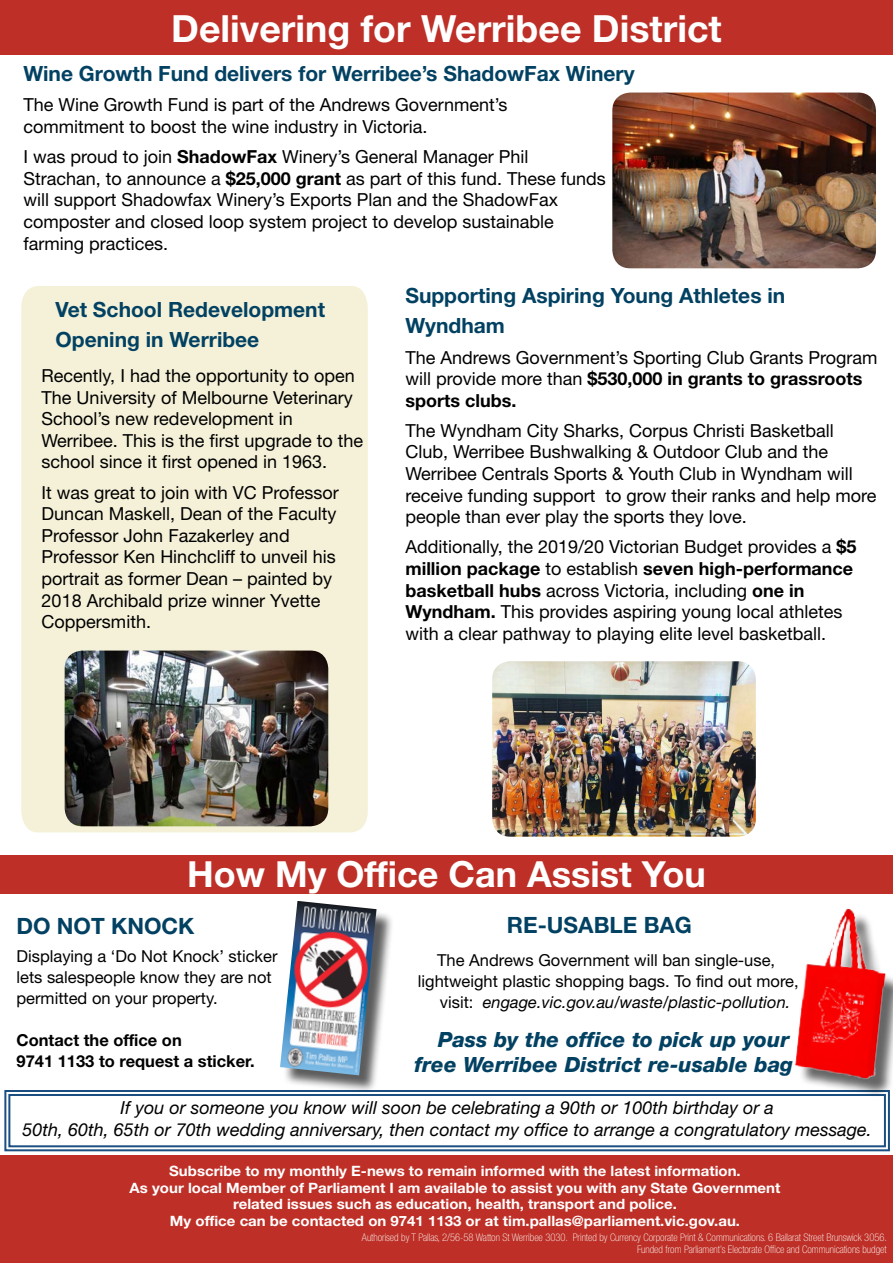
<style>
.page{position:relative;width:893px;height:1263px;background:#fff}
.page>*{position:absolute;margin:0;border:0;box-sizing:border-box;transform-origin:0 0}
.t1{font:700 37.5px "Helvetica Neue";color:#fff}
.t2{font:700 36px "Helvetica Neue";color:#fff}
.t3{font:700 22.5px "Helvetica Neue";color:#024162}
.t4{font:700 21px/30px "Helvetica Neue";color:#024162}
.t5{font:italic 800 21px/25.2px "Helvetica Neue";color:#024162;text-align:right}
.t6{font:18px/21.6px "Helvetica Neue";color:#000}
.t7{font:italic 18px "Helvetica Neue";color:#000}
.t8{font:16.5px/21px "Helvetica Neue";color:#000}
.t9{font:italic 16.5px "Helvetica Neue";color:#000}
.t10{font:700 16.5px "Helvetica Neue";color:#000}
.t11{font:700 14.25px "Helvetica Neue";color:#fff;scale:1.05 1}
.t12{font:100 condensed 10.5px "Helvetica Neue";color:#fff}
.s1{font-weight:700}
.s2{font-style:normal}
</style>
<div class="page">
<div style="left:21px;top:286px;width:347px;height:546px;background:#f5f1d8"></div>
<div style="left:0;top:1155px;width:893px;height:108px;background:#be3027"></div>
<div style="left:0;top:0;width:893px;height:55px;background:#be3027"></div>
<div style="left:0;top:855px;width:893px;height:39px;background:#be3027"></div>
<svg style="left:4px;top:1090px;width:886px;height:62px"></svg>
<div style="left:8px;top:1094px;width:878px;height:53px;border:2px solid #1b4f81"></div>
<img style="left:742px;top:908px;width:151px;height:188px">
<div style="left:283px;top:904px;width:112px;height:190px;background:#000;opacity:.64"></div>
<img style="left:280px;top:901px;width:97px;height:174px">
<img style="left:65px;top:650px;width:263px;height:176px">
<img style="left:612px;top:93px;width:264px;height:175px">
<img style="left:492px;top:661px;width:264px;height:176px">
<p class="t1" style="left:171px;top:6px;width:552px">Delivering for Werribee District</p>
<p class="t4" style="left:23px;top:58px;width:613px">Wine Growth Fund delivers for Werribee’s ShadowFax Winery</p>
<p class="t6" style="left:23px;top:94px;width:486px">The Wine Growth Fund is part of the Andrews Government’s commitment to boost the wine industry in Victoria.</p>
<p class="t6" style="left:23px;top:146px;width:584px">I was proud to join <span class="s1">ShadowFax</span> Winery’s General Manager Phil Strachan, to announce a <span class="s1">$25,000 grant</span> as part of this fund. These funds will support Shadowfax Winery’s Exports Plan and the ShadowFax composter and closed loop system project to develop sustainable farming practices.</p>
<p class="t4" style="left:56px;top:294px;width:271px">Vet School Redevelopment<br>Opening in Werribee</p>
<p class="t6" style="left:42px;top:365px;width:323px">Recently, I had the opportunity to open The University of Melbourne Veterinary School’s new redevelopment in Werribee. This is the first upgrade to the school since it first opened in 1963.</p>
<p class="t6" style="left:42px;top:481px;width:299px">It was great to join with VC Professor<br>Duncan Maskell, Dean of the Faculty<br>Professor John Fazakerley and<br>Professor Ken Hinchcliff to unveil his portrait as former Dean – painted by<br>2018 Archibald prize winner Yvette<br>Coppersmith.</p>
<p class="t4" style="left:405px;top:280px;width:381px">Supporting Aspiring Young Athletes in<br>Wyndham</p>
<p class="t6" style="left:405px;top:346px;width:474px">The Andrews Government’s Sporting Club Grants Program will provide more than <span class="s1">$530,000 in grants to grassroots sports clubs.</span></p>
<p class="t6" style="left:405px;top:419px;width:473px">The Wyndham City Sharks, Corpus Christi Basketball Club, Werribee Bushwalking &amp; Outdoor Club and the Werribee Centrals Sports &amp; Youth Club in Wyndham will receive funding support to grow their ranks and help more people than ever play the sports they love.</p>
<p class="t6" style="left:405px;top:536px;width:453px">Additionally, the 2019/20 Victorian Budget provides a <span class="s1">$5 million package</span> to establish <span class="s1">seven high-performance basketball hubs</span> across Victoria, including <span class="s1">one in Wyndham.</span> This provides aspiring young local athletes with a clear pathway to playing elite level basketball.</p>
<p class="t2" style="left:187px;top:851px;width:520px">How My Office Can Assist You</p>
<p class="t3" style="left:507px;top:911px;width:187px">RE-USABLE BAG</p>
<p class="t8" style="left:418px;top:949px;width:382px;text-align:center">The Andrews Government will ban single-use, lightweight plastic shopping bags. To find out more,</p>
<p class="t9" style="left:440px;top:992px;width:352px"><span class="s2">visit:</span> engage.vic.gov.au/waste/plastic-pollution.</p>
<p class="t5" style="left:415px;top:1027px;width:380px">Pass by the office to pick up your free Werribee District re-usable bag</p>
<p class="t3" style="left:17px;top:912px;width:179px">DO NOT KNOCK</p>
<p class="t8" style="left:17px;top:946px;width:262px">Displaying a ‘Do Not Knock’ sticker lets salespeople know they are not permitted on your property.</p>
<p class="t10" style="left:17px;top:1030px;width:167px">Contact the office on</p>
<p class="t10" style="left:17px;top:1051px;width:240px">9741 1133 to request a sticker.</p>
<p class="t7" style="left:121px;top:1097px;width:655px">If you or someone you know will soon be celebrating a 90th or 100th birthday or a</p>
<p class="t7" style="left:22px;top:1119px;width:851px">50th, 60th, 65th or 70th wedding anniversary, then contact my office to arrange a congratulatory message.</p>
<p class="t11" style="left:169px;top:1162px;width:546px">Subscribe to my monthly E-news to remain informed with the latest information.</p>
<p class="t11" style="left:130px;top:1179px;width:621px">As your local Member of Parliament I am available to assist you with any State Government</p>
<p class="t11" style="left:233px;top:1195px;width:424px">related issues such as education, health, transport and police.</p>
<p class="t11" style="left:170px;top:1212px;width:544px">My office can be contacted on 9741 1133 or at tim.pallas@parliament.vic.gov.au.</p>
<p class="t12" style="left:362px;top:1231px;width:526px">Authorised by T Pallas, 2/56-58 Watton St Werribee 3030. Printed by Currency Corporate Print &amp; Communications. 6 Ballarat Street Brunswick 3056.</p>
<p class="t12" style="left:637px;top:1243px;width:251px">Funded from Parliament’s Electorate Office and Communications budget</p>
</div>
